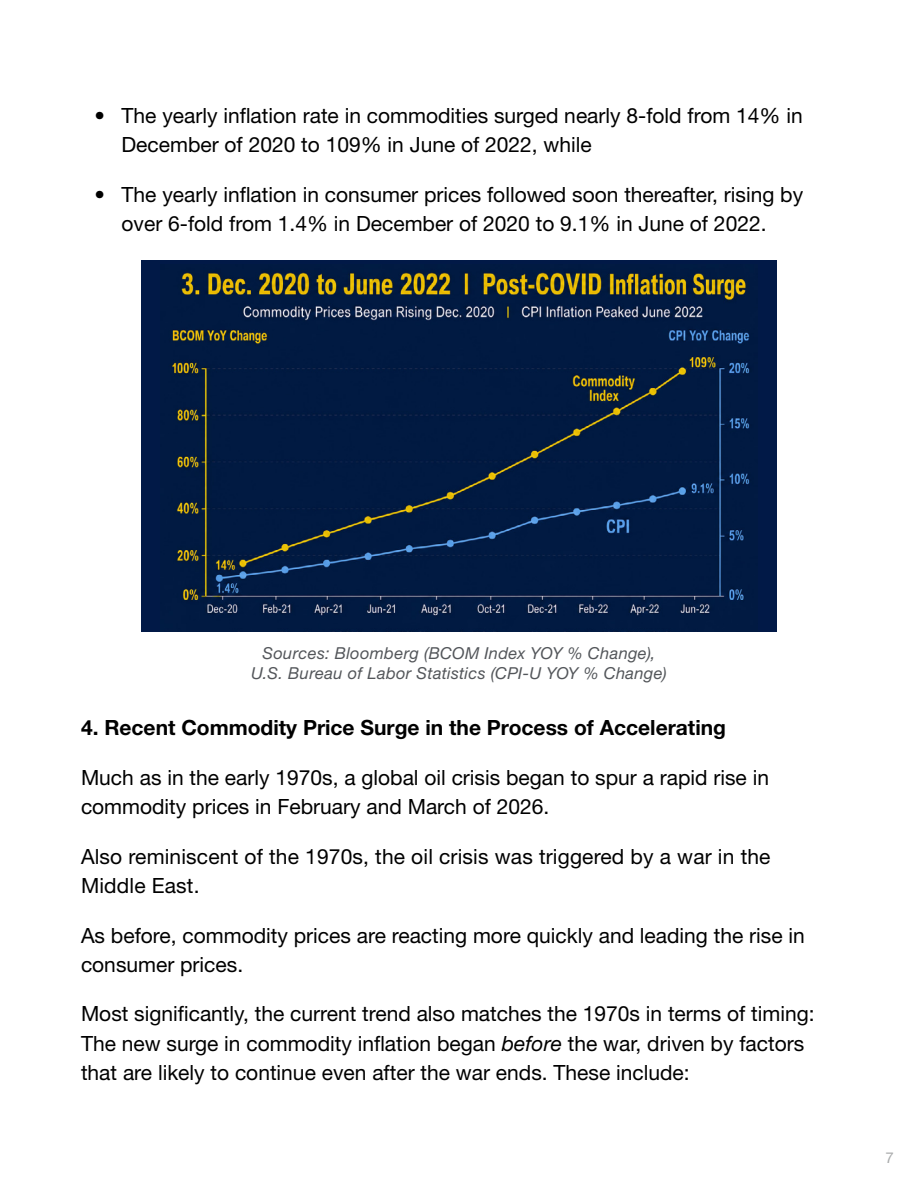
<style>
.page{position:relative;width:918px;height:1188px;background:#fff}
.page>*{position:absolute;margin:0;border:0;box-sizing:border-box;transform-origin:0 0}
.t1{font:21px/29.2px "Helvetica Neue LT Std";color:#000}
.t2{font:700 21px "Helvetica Neue LT Std";color:#000}
.t3{font:italic 16.5px/20.2px "Helvetica Neue LT Std";letter-spacing:.02em;color:#53565a;text-align:center}
.t4{font:15px "Helvetica Neue LT Std";color:#a9abac}
.s1{font-style:italic}
</style>
<div class="page">
<div style="left:141px;top:260px;width:636px;height:372px;background:#011947"></div>
<img style="left:169px;top:271px;width:582px;height:361px">
<p class="t1" style="left:122px;top:101px;width:683px;text-indent:-27px">• The yearly inflation rate in commodities surged nearly 8-fold from 14% in<br>December of 2020 to 109% in June of 2022, while</p>
<p class="t1" style="left:94px;top:179px;width:710px;text-align:center">• The yearly inflation in consumer prices followed soon thereafter, rising by over 6-fold from 1.4% in December of 2020 to 9.1% in June of 2022.</p>
<p class="t3" style="left:251px;top:642px;width:417px">Sources: Bloomberg (BCOM Index YOY % Change),<br>U.S. Bureau of Labor Statistics (CPI-U YOY % Change)</p>
<p class="t2" style="left:81px;top:715px;width:647px">4. Recent Commodity Price Surge in the Process of Accelerating</p>
<p class="t1" style="left:81px;top:762px;width:690px">Much as in the early 1970s, a global oil crisis began to spur a rapid rise in commodity prices in February and March of 2026.</p>
<p class="t1" style="left:81px;top:841px;width:691px">Also reminiscent of the 1970s, the oil crisis was triggered by a war in the<br>Middle East.</p>
<p class="t1" style="left:81px;top:920px;width:725px">As before, commodity prices are reacting more quickly and leading the rise in consumer prices.</p>
<p class="t1" style="left:81px;top:999px;width:735px">Most significantly, the current trend also matches the 1970s in terms of timing:<br>The new surge in commodity inflation began <span class="s1">before</span> the war, driven by factors that are likely to continue even after the war ends. These include:</p>
<p class="t4" style="left:886px;top:1149px;width:10px">7</p>
</div>
